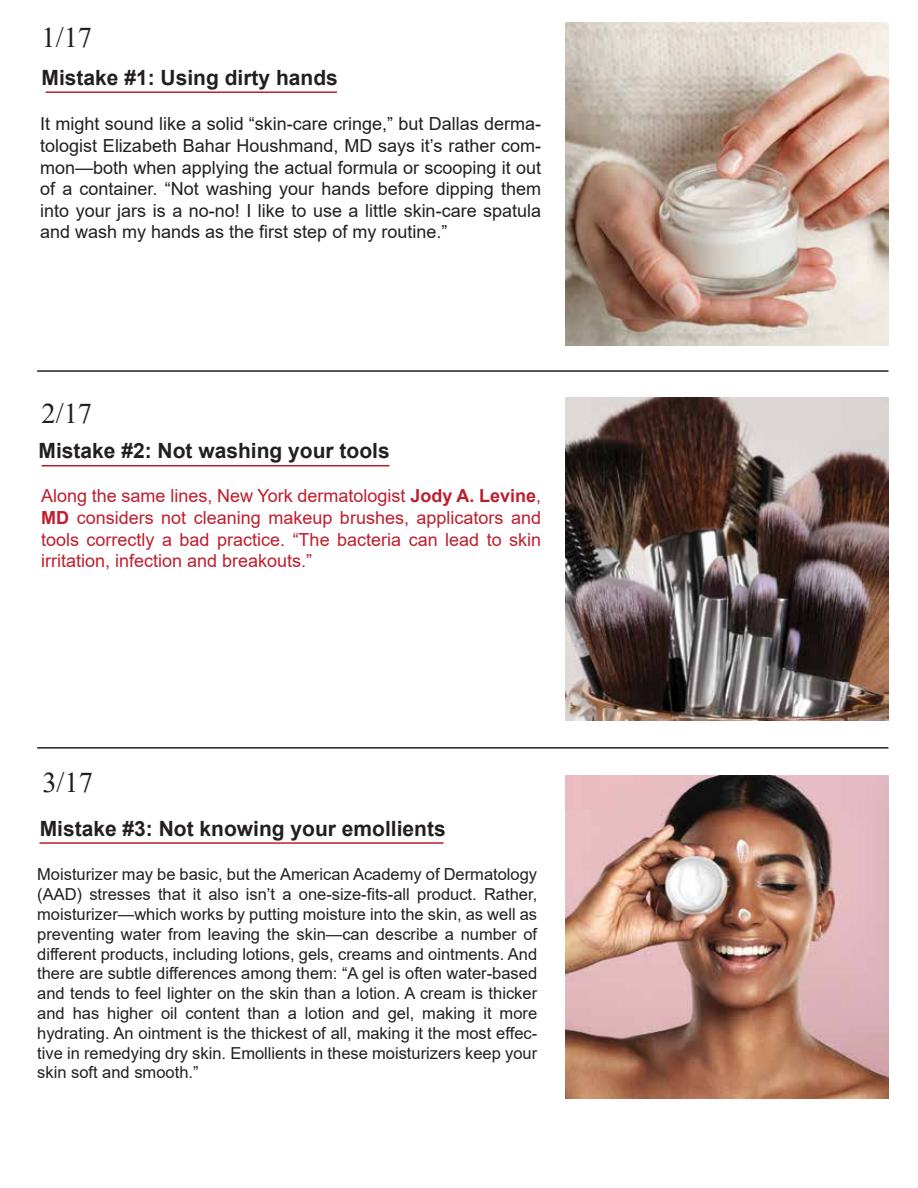
<style>
.page{position:relative;width:918px;height:1188px;background:#fff}
.page>*{position:absolute;margin:0;border:0;box-sizing:border-box;transform-origin:0 0}
.t1{font:28.5px "Times New Roman";color:#231f20}
.t2{font:700 21px "Arial";color:#231f20}
.t3{font:18px/21.6px "Arial";color:#231f20;text-align:justify}
.t4{font:18px/21.6px "Arial";color:#be1e2d;text-align:justify}
.t5{font:16.5px/19.8px "Arial";color:#231f20;text-align:justify}
.s1{font-weight:700}
</style>
<div class="page">
<hr style="left:37px;top:370px;width:851px;height:2px;background:#231f20">
<hr style="left:37px;top:747px;width:851px;height:2px;background:#231f20">
<hr style="left:46px;top:91px;width:291px;height:2px;background:#be1e2d">
<hr style="left:42px;top:465px;width:347px;height:2px;background:#be1e2d">
<hr style="left:39px;top:842px;width:405px;height:2px;background:#be1e2d">
<img style="left:565px;top:23px;width:324px;height:323px">
<img style="left:565px;top:398px;width:324px;height:323px">
<img style="left:565px;top:775px;width:324px;height:323px">
<h1 class="t1" style="left:42px;top:18px;width:52px">1/17</h1>
<p class="t2" style="left:42px;top:63px;width:298px">Mistake #1: Using dirty hands</p>
<p class="t3" style="left:40px;top:113px;width:503px">It might sound like a solid “skin-care cringe,” but Dallas derma&shy;tologist Elizabeth Bahar Houshmand, MD says it’s rather com&shy;mon—both when applying the actual formula or scooping it out of a container. “Not washing your hands before dipping them into your jars is a no-no! I like to use a little skin-care spatula and wash my hands as the first step of my routine.”</p>
<h1 class="t1" style="left:42px;top:393px;width:52px">2/17</h1>
<p class="t2" style="left:39px;top:436px;width:353px">Mistake #2: Not washing your tools</p>
<p class="t4" style="left:41px;top:485px;width:502px">Along the same lines, New York dermatologist <span class="s1">Jody A. Levine</span>, <span class="s1">MD</span> considers not cleaning makeup brushes, applicators and tools correctly a bad practice. “The bacteria can lead to skin irritation, infection and breakouts.”</p>
<h1 class="t1" style="left:42px;top:762px;width:52px">3/17</h1>
<p class="t2" style="left:40px;top:813px;width:408px">Mistake #3: Not knowing your emollients</p>
<p class="t5" style="left:37px;top:865px;width:502px">Moisturizer may be basic, but the American Academy of Dermatology (AAD) stresses that it also isn’t a one-size-fits-all product. Rather, moisturizer—which works by putting moisture into the skin, as well as preventing water from leaving the skin—can describe a number of different products, including lotions, gels, creams and ointments. And there are subtle differences among them: “A gel is often water-based and tends to feel lighter on the skin than a lotion. A cream is thicker and has higher oil content than a lotion and gel, making it more hydrating. An ointment is the thickest of all, making it the most effec&shy;tive in remedying dry skin. Emollients in these moisturizers keep your skin soft and smooth.”</p>
</div>
